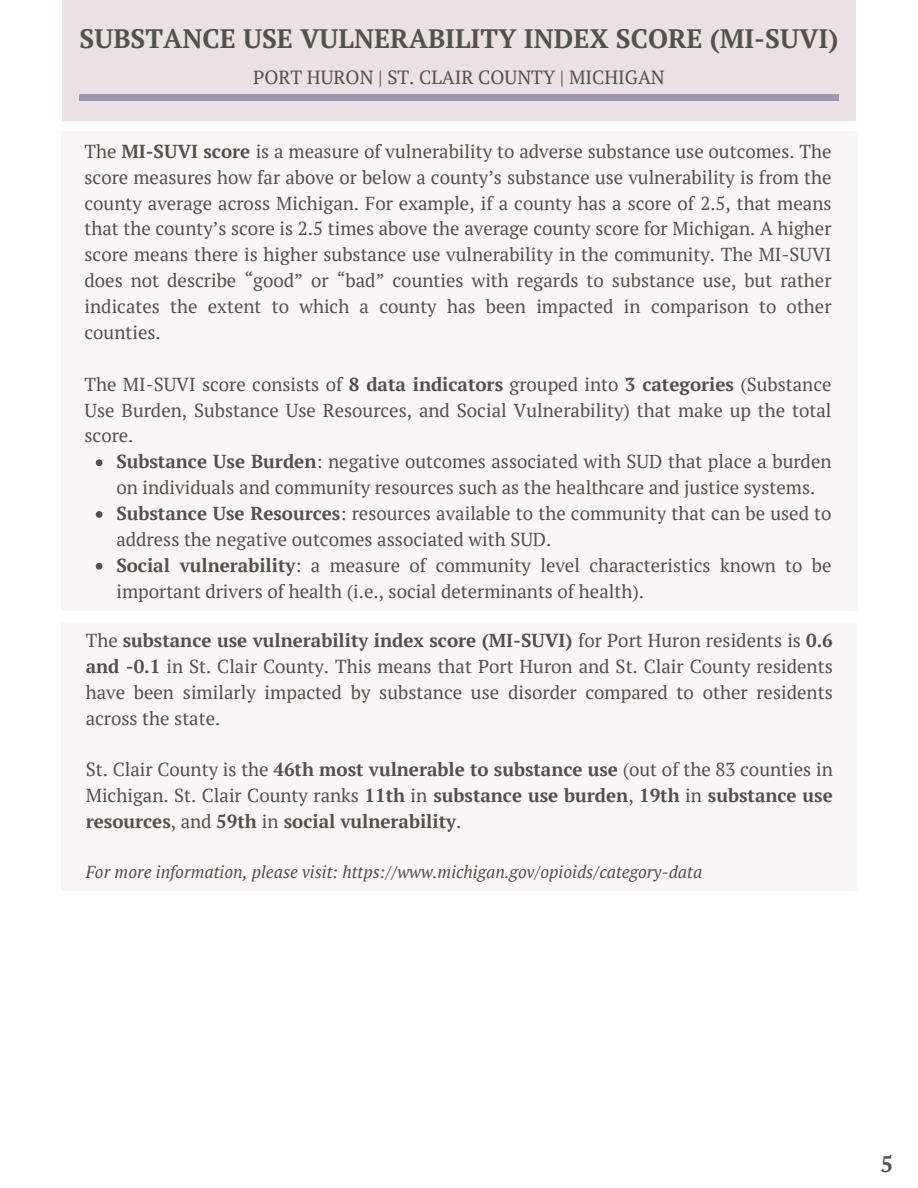
<style>
.page{position:relative;width:918px;height:1188px;background:#fff}
.page>*{position:absolute;margin:0;border:0;box-sizing:border-box;transform-origin:0 0}
.t1{font:700 26.55px "PT Serif";color:#51514d}
.t2{font:700 22.5px "PT Serif";color:#51514d}
.t3{font:19.05px "PT Serif";color:#51514d}
.t4{font:18.75px/25.8px "PT Serif";color:#51514d;text-align:justify}
.t5{font:700 18.75px/25.8px "PT Serif";color:#51514d;text-align:justify}
.t6{font:italic 17.25px "PT Serif";color:#51514d}
.s1{font-weight:700}
.s2{font-weight:400}
</style>
<div class="page">
<div style="left:62px;top:131px;width:795px;height:480px;background:#faf6f7"></div>
<div style="left:62px;top:0;width:794px;height:120px;background:#ebe0e3"></div>
<div style="left:79px;top:95px;width:760px;height:5px;background:#9e98af"></div>
<div style="left:62px;top:622px;width:795px;height:269px;background:#faf6f7"></div>
<svg style="left:96px;top:459px;width:6px;height:7px"></svg>
<svg style="left:96px;top:511px;width:6px;height:7px"></svg>
<svg style="left:96px;top:563px;width:6px;height:7px"></svg>
<h2 class="t1" style="left:80px;top:20px;width:760px">SUBSTANCE USE VULNERABILITY INDEX SCORE (MI-SUVI)</h2>
<p class="t3" style="left:253px;top:64px;width:413px">PORT HURON | ST. CLAIR COUNTY | MICHIGAN</p>
<p class="t4" style="left:84px;top:138px;width:749px">The <span class="s1">MI-SUVI score</span> is a measure of vulnerability to adverse substance use outcomes. The score measures how far above or below a county’s substance use vulnerability is from the county average across Michigan. For example, if a county has a score of 2.5, that means that the county’s score is 2.5 times above the average county score for Michigan. A higher score means there is higher substance use vulnerability in the community. The MI-SUVI does not describe “good” or “bad” counties with regards to substance use, but rather indicates the extent to which a county has been impacted in comparison to other counties.</p>
<p class="t4" style="left:84px;top:371px;width:749px">The MI-SUVI score consists of <span class="s1">8 data indicators</span> grouped into <span class="s1">3 categories</span> (Substance Use Burden, Substance Use Resources, and Social Vulnerability) that make up the total score.</p>
<p class="t4" style="left:116px;top:448px;width:717px"><span class="s1">Substance Use Burden</span>: negative outcomes associated with SUD that place a burden on individuals and community resources such as the healthcare and justice systems.</p>
<p class="t4" style="left:116px;top:500px;width:717px"><span class="s1">Substance Use Resources</span>: resources available to the community that can be used to address the negative outcomes associated with SUD.</p>
<p class="t4" style="left:116px;top:552px;width:717px"><span class="s1">Social vulnerability</span>: a measure of community level characteristics known to be important drivers of health (i.e., social determinants of health).</p>
<p class="t4" style="left:86px;top:627px;width:749px">The <span class="s1">substance use vulnerability index score (MI-SUVI)</span> for Port Huron residents is <span class="s1">0.6 and -0.1</span> in St. Clair County. This means that Port Huron and St. Clair County residents have been similarly impacted by substance use disorder compared to other residents across the state.</p>
<p class="t5" style="left:86px;top:757px;width:749px"><span class="s2">St. Clair County is the</span> 46th most vulnerable to substance use <span class="s2">(out of the 83 counties in Michigan. St. Clair County ranks</span> 11th <span class="s2">in</span> substance use burden<span class="s2">,</span> 19th <span class="s2">in</span> substance use resources<span class="s2">, and</span> 59th <span class="s2">in</span> social vulnerability<span class="s2">.</span></p>
<p class="t6" style="left:86px;top:860px;width:618px">For more information, please visit: https://www.michigan.gov/opioids/category-data</p>
<h1 class="t2" style="left:881px;top:1148px;width:14px">5</h1>
</div>
